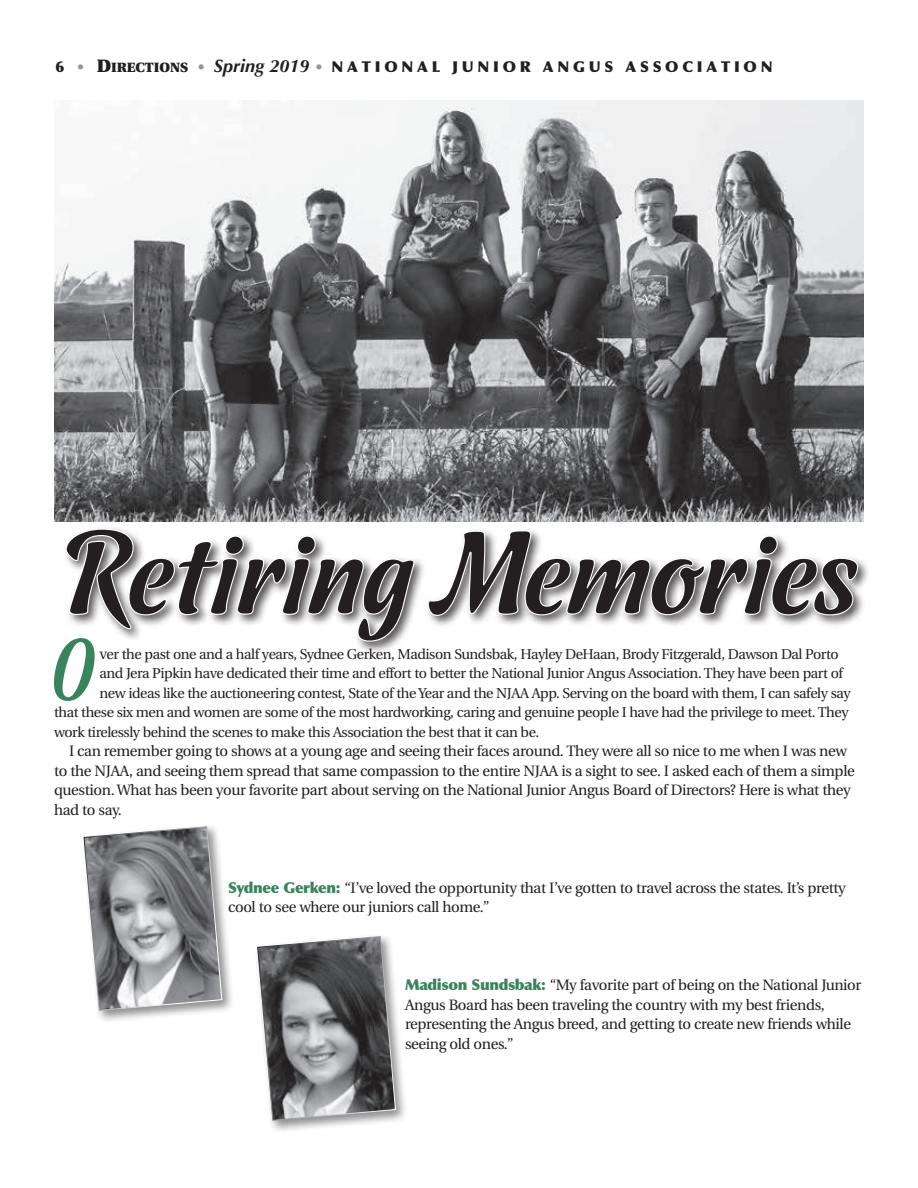
<style>
.page{position:relative;width:918px;height:1188px;background:#fff}
.page>*{position:absolute;margin:0;border:0;box-sizing:border-box;transform-origin:0 0}
.headline{font:114px "Dessert Script";letter-spacing:-.015em;color:#231f20}
.Drop_Cap{font:83.85px "Dessert Script";color:#39835d;scale:.83 1}
.body_text{font:15px/19.5px "Utopia";letter-spacing:-.025em;color:#231f20}
.t1{font:900 15px "Optima";letter-spacing:.25em;color:#231f20}
.Drop_Cap-2{font:14.25px "Utopia";letter-spacing:-.03em;color:#231f20}
.s1{font-weight:700;color:#939598}
.s2{font-family:"Utopia";font-size:18px}
.s3{font-family:"Utopia";font-size:13.5px}
.s4{font-weight:700;font-style:italic;font-size:18px}
.s5{font-size:15px}
.s6{font-family:"Optima";font-weight:900;color:#39835d}
</style>
<div class="page">
<div style="left:80px;top:823px;width:155px;height:200px;background:#231f20;opacity:.5"></div>
<svg style="left:83px;top:826px;width:140px;height:185px;background:#969799"></svg>
<div style="left:254px;top:933px;width:154px;height:200px;background:#231f20;opacity:.5"></div>
<svg style="left:257px;top:936px;width:140px;height:185px;background:#7e7e7f"></svg>
<img style="left:54px;top:100px;width:810px;height:422px">
<div style="left:62px;top:525px;width:809px;height:129px;background:#231f20;opacity:.75"></div>
<svg style="left:64px;top:527px;width:352px;height:116px"></svg>
<svg style="left:427px;top:529px;width:433px;height:89px"></svg>
<p class="t1" style="left:56px;top:58px;width:719px">6 <span class="s1">•</span> <span class="s2">D</span><span class="s3">IRECTIONS</span> <span class="s1">•</span> <span class="s4">Spring 2019</span> <span class="s1">•</span> NATIONAL JUNIOR ANGUS ASSOCIATION</p>
<p class="headline" style="left:54px;top:492px;width:806px">Retiring Memories</p>
<p class="Drop_Cap" style="left:49px;top:610px;width:56px">O</p>
<p class="Drop_Cap-2" style="left:100px;top:646px;width:741px"><span class="s5">v</span>er the past one and a half years, Sydnee Gerken, Madison Sundsbak, Hayley DeHaan, Brody Fitzgerald, Dawson Dal Porto</p>
<p class="Drop_Cap-2" style="left:100px;top:665px;width:745px">and Jera Pipkin have dedicated their time and effort to better the National Junior Angus Association. They have been part of</p>
<p class="Drop_Cap-2" style="left:100px;top:685px;width:753px">new ideas like the auctioneering contest, State of the Year and the NJAA App. Serving on the board with them, I can safely say</p>
<p class="Drop_Cap-2" style="left:54px;top:704px;width:796px">that these six men and women are some of the most hardworking, caring and genuine people I have had the privilege to meet. They</p>
<p class="Drop_Cap-2" style="left:54px;top:724px;width:487px">work tirelessly behind the scenes to make this Association the best that it can be.</p>
<p class="body_text" style="left:54px;top:741px;width:802px;text-indent:15px">I can remember going to shows at a young age and seeing their faces around. They were all so nice to me when I was new to the NJAA, and seeing them spread that same compassion to the entire NJAA is a sight to see. I asked each of them a simple question. What has been your favorite part about serving on the National Junior Angus Board of Directors? Here is what they had to say.</p>
<p class="body_text" style="left:228px;top:878px;width:619px"><span class="s6">Sydnee Gerken:</span> “I’ve loved the opportunity that I’ve gotten to travel across the states. It’s pretty cool to see where our juniors call home.”</p>
<p class="body_text" style="left:405px;top:975px;width:458px"><span class="s6">Madison Sundsbak:</span> “My favorite part of being on the National Junior Angus Board has been traveling the country with my best friends, representing the Angus breed, and getting to create new friends while seeing old ones.”</p>
</div>
